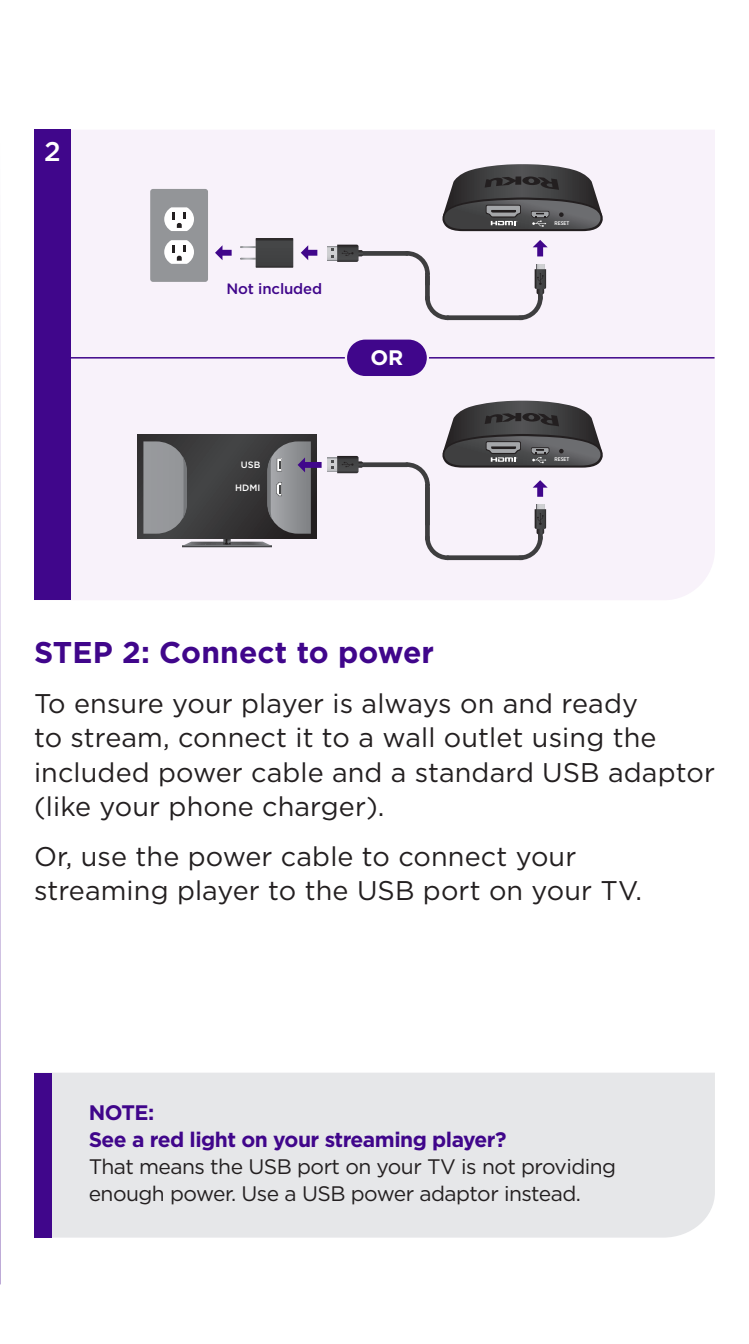
<style>
.page{position:relative;width:749px;height:1344px;background:#fff}
.page>*{position:absolute;margin:0;border:0;box-sizing:border-box;transform-origin:0 0}
.t1{font:700 30px "Gotham";letter-spacing:.005em;color:#40068b}
.t2{font:27px/34.5px "Gotham";letter-spacing:.005em;color:#231f20}
.t3{font:500 27px "Gotham";color:#fff}
.t4{font:21px/27px "Gotham";letter-spacing:-.025em;color:#231f20}
.t5{font:700 21px/27px "Gotham";letter-spacing:-.025em;color:#40068b}
.t6{font:700 21px "Gotham";color:#fff}
.t7{font:500 15px "Gotham";letter-spacing:-.01em;color:#40068b}
.t8{font:500 9.3px "Gotham";color:#fff}
.t9{font:500 5.4px "Gotham Narrow";color:#fff}
</style>
<div class="page">
<div style="left:52px;top:1073px;width:662px;height:164px;background:#e6e7e9"></div>
<div style="left:34px;top:1072px;width:18px;height:165px;background:#40068b"></div>
<hr style="left:0;top:130px;width:1px;height:1154px;background:#40068b">
<hr style="left:748px;top:130px;width:1px;height:1154px;background:#40068b">
<div style="left:71px;top:130px;width:643px;height:470px;background:#f8f2fa"></div>
<div style="left:34px;top:130px;width:37px;height:470px;background:#40068b"></div>
<hr style="left:66px;top:357px;width:648px;height:1px;background:#40068b">
<svg style="left:345px;top:337px;width:84px;height:41px"></svg>
<hr style="left:182px;top:547px;width:89px;height:1px;background:#c5c1c9">
<div style="left:137px;top:435px;width:180px;height:104px;background:#383839"></div>
<div style="left:150px;top:189px;width:58px;height:93px;background:#939598;border-radius:3px"></div>
<svg style="left:164px;top:207px;width:30px;height:24px"></svg>
<svg style="left:164px;top:240px;width:30px;height:24px"></svg>
<svg style="left:215px;top:245px;width:16px;height:15px"></svg>
<svg style="left:143px;top:441px;width:178px;height:106px"></svg>
<svg style="left:301px;top:245px;width:16px;height:15px"></svg>
<svg style="left:240px;top:238px;width:53px;height:30px"></svg>
<div style="left:357px;top:462px;width:52px;height:5px;background:#3e3e3f;border-radius:2px"></div>
<svg style="left:327px;top:457px;width:4px;height:15px"></svg>
<svg style="left:331px;top:456px;width:32px;height:17px"></svg>
<div style="left:357px;top:251px;width:52px;height:5px;background:#3e3e3f;border-radius:2px"></div>
<svg style="left:404px;top:240px;width:143px;height:80px"></svg>
<svg style="left:327px;top:246px;width:4px;height:14px"></svg>
<svg style="left:331px;top:245px;width:32px;height:17px"></svg>
<svg style="left:441px;top:164px;width:162px;height:67px;background:#605f61"></svg>
<svg style="left:404px;top:401px;width:199px;height:159px"></svg>
<p class="t3" style="left:44px;top:134px;width:18px">2</p>
<p class="t7" style="left:226px;top:279px;width:97px">Not included</p>
<p class="t8" style="left:241px;top:458px;width:21px">USB</p>
<p class="t8" style="left:235px;top:482px;width:27px">HDMI</p>
<p class="t6" style="left:370px;top:343px;width:34px">OR</p>
<p class="t9" style="left:554px;top:220px;width:16px">RESET</p>
<p class="t9" style="left:554px;top:456px;width:16px">RESET</p>
<p class="t1" style="left:34px;top:632px;width:401px">STEP 2: Connect to power</p>
<p class="t2" style="left:34px;top:685px;width:682px">To ensure your player is always on and ready<br>to stream, connect it to a wall outlet using the included power cable and a standard USB adaptor (like your phone charger).</p>
<p class="t2" style="left:34px;top:838px;width:609px">Or, use the power cable to connect your streaming player to the USB port on your TV.</p>
<p class="t5" style="left:89px;top:1099px;width:419px">NOTE:<br>See a red light on your streaming player?</p>
<p class="t4" style="left:89px;top:1152px;width:529px">That means the USB port on your TV is not providing enough power. Use a USB power adaptor instead.</p>
</div>
